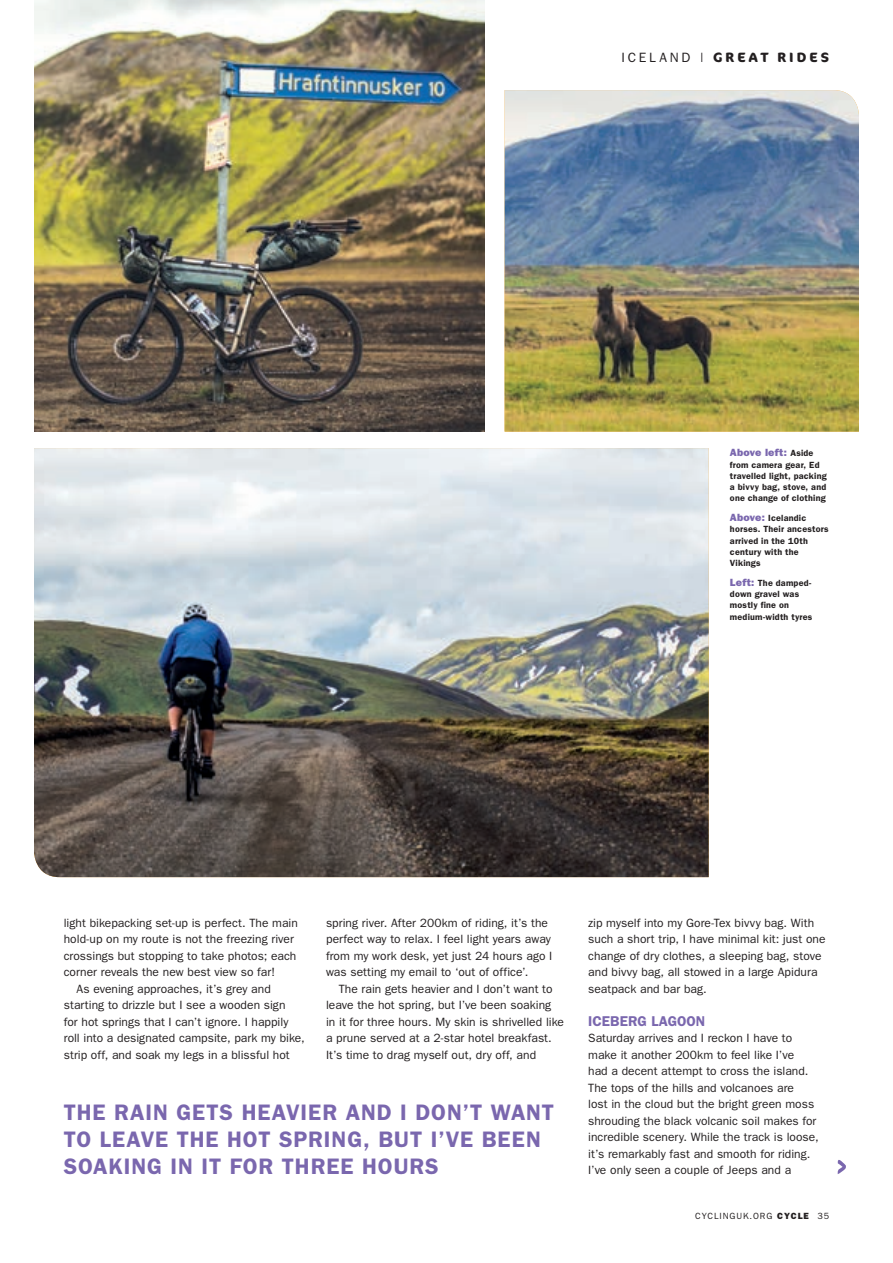
<style>
.page{position:relative;width:893px;height:1263px;background:#fff}
.page>*{position:absolute;margin:0;border:0;box-sizing:border-box;transform-origin:0 0}
.t1{font:600 22.5px/27px "Franklin Gothic";letter-spacing:.04em;color:#7a67ae}
.t2{font:600 14.25px "Franklin Gothic";color:#7a67ae}
.t3{font:700 13.5px "Cocon Pro";letter-spacing:.225em;color:#231f20}
.t4{font:12px/16.5px "Franklin Gothic";letter-spacing:.005em;color:#231f20}
.t5{font:800 10.5px "Franklin Gothic";letter-spacing:.02em;color:#7a67ae}
.t6{font:600 9px/11.2px "Franklin Gothic";letter-spacing:.02em;color:#231f20}
.t7{font:9px "Franklin Gothic";letter-spacing:.1em;color:#231f20}
.s1{font-family:"Franklin Gothic";font-weight:400}
.s2{font-weight:600;font-size:9px;color:#231f20}
.s3{font-weight:800;font-size:10.5px;color:#7a67ae}
.s4{font-weight:800}
</style>
<div class="page">
<img style="left:34px;top:0;width:451px;height:432px">
<img style="left:34px;top:448px;width:675px;height:429px">
<img style="left:505px;top:90px;width:354px;height:342px">
<svg style="left:838px;top:1160px;width:8px;height:14px"></svg>
<p class="t3" style="left:621px;top:48px;width:209px"><span class="s1">ICELAND |</span> GREAT RIDES</p>
<p class="t5" style="left:730px;top:447px;width:85px">Above left: <span class="s2">Aside</span></p>
<p class="t6" style="left:730px;top:459px;width:98px">from camera gear, Ed travelled light, packing a bivvy bag, stove, and one change of clothing</p>
<p class="t6" style="left:730px;top:512px;width:100px"><span class="s3">Above:</span> Icelandic horses. Their ancestors arrived in the 10th century with the<br>Vikings</p>
<p class="t6" style="left:730px;top:577px;width:84px"><span class="s3">Left:</span> The damped&shy;down gravel was mostly fine on medium-width tyres</p>
<p class="t4" style="left:64px;top:914px;width:236px">light bikepacking set-up is perfect. The main</p>
<p class="t4" style="left:64px;top:930px;width:232px">hold-up on my route is not the freezing river</p>
<p class="t4" style="left:64px;top:947px;width:234px">crossings but stopping to take photos; each</p>
<p class="t4" style="left:64px;top:963px;width:213px">corner reveals the new best view so far!</p>
<p class="t4" style="left:77px;top:980px;width:196px">As evening approaches, it’s grey and</p>
<p class="t4" style="left:64px;top:996px;width:223px">starting to drizzle but I see a wooden sign</p>
<p class="t4" style="left:64px;top:1013px;width:226px">for hot springs that I can’t ignore. I happily</p>
<p class="t4" style="left:64px;top:1029px;width:242px">roll into a designated campsite, park my bike,</p>
<p class="t4" style="left:64px;top:1046px;width:227px">strip off, and soak my legs in a blissful hot</p>
<p class="t4" style="left:326px;top:914px;width:228px">spring river. After 200km of riding, it’s the perfect way to relax. I feel light years away from my work desk, yet just 24 hours ago I was setting my email to ‘out of office’.</p>
<p class="t4" style="left:326px;top:980px;width:240px;text-indent:13px">The rain gets heavier and I don’t want to leave the hot spring, but I’ve been soaking<br>in it for three hours. My skin is shrivelled like a prune served at a 2-star hotel breakfast.<br>It’s time to drag myself out, dry off, and</p>
<h1 class="t1" style="left:64px;top:1098px;width:492px">THE RAIN GETS HEAVIER AND I DON’T WANT<br>TO LEAVE THE HOT SPRING, BUT I’VE BEEN<br>SOAKING IN IT FOR THREE HOURS</h1>
<p class="t4" style="left:588px;top:914px;width:239px">zip myself into my Gore-Tex bivvy bag. With such a short trip, I have minimal kit: just one change of dry clothes, a sleeping bag, stove and bivvy bag, all stowed in a large Apidura seatpack and bar bag.</p>
<p class="t2" style="left:588px;top:1012px;width:119px">ICEBERG LAGOON</p>
<p class="t4" style="left:588px;top:1029px;width:232px">Saturday arrives and I reckon I have to make it another 200km to feel like I’ve<br>had a decent attempt to cross the island.<br>The tops of the hills and volcanoes are<br>lost in the cloud but the bright green moss shrouding the black volcanic soil makes for incredible scenery. While the track is loose, it’s remarkably fast and smooth for riding.<br>I’ve only seen a couple of Jeeps and a</p>
<p class="t7" style="left:695px;top:1211px;width:136px">CYCLINGUK.ORG <span class="s4">CYCLE</span> 35</p>
</div>
